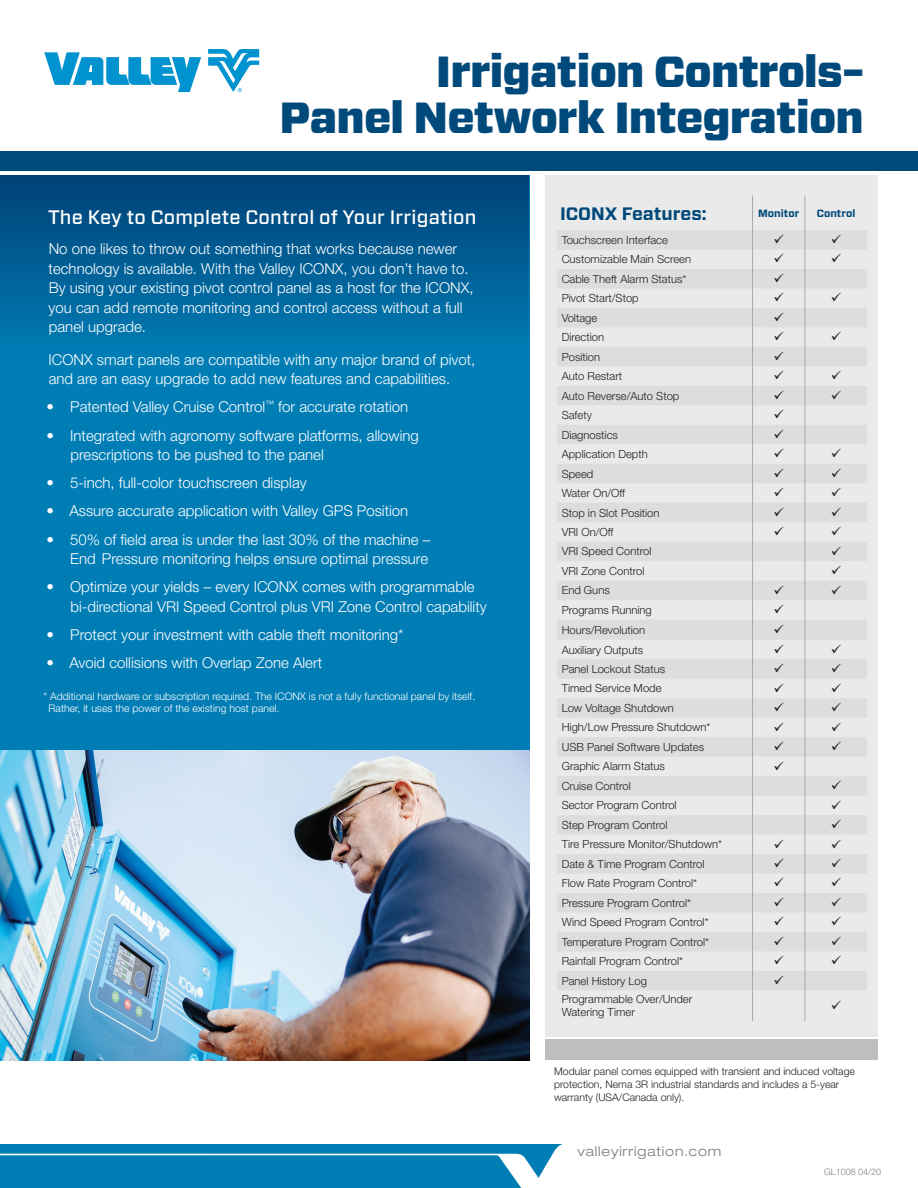
<style>
.page{position:relative;width:918px;height:1188px;background:#fff}
.page>*{position:absolute;margin:0;border:0;box-sizing:border-box;transform-origin:0 0}
.t1{font:900 43.5px/46.5px "Forza";letter-spacing:-.02em;color:#00497b;text-align:right}
.t2{font:500 19.5px "Forza";letter-spacing:.01em;color:#fff}
.t3{font:700 18px "Forza";color:#00497b}
.t4{font:300 15px/19.5px "Helvetica Neue LT Pro";color:#fff}
.t5{font:300 expanded 13.5px "Helvetica Neue LT Pro";letter-spacing:.06em;color:#787b7e}
.t6{font:300 11.25px/13.5px "Helvetica Neue LT Pro";color:#231f20}
.t7{font:300 10.5px/12.6px "Helvetica Neue LT Pro";color:#231f20}
.t8{font:300 10.5px/12.6px "Helvetica Neue LT Pro";color:#fff}
.t9{font:700 10.5px "Forza";color:#00497b}
.t10{font:300 9px "Helvetica Neue LT Pro";color:#808285}
</style>
<div class="page">
<svg style="left:208px;top:49px;width:51px;height:43px"></svg>
<svg style="left:44px;top:52px;width:157px;height:40px"></svg>
<div style="left:0;top:176px;width:529px;height:575px;background:#007db5"></div>
<div style="left:0;top:176px;width:529px;height:179px;background:linear-gradient(to bottom,#004277,#007cb4)"></div>
<div style="left:0;top:152px;width:918px;height:19px;background:#00497b"></div>
<div style="left:546px;top:176px;width:332px;height:861px;background:#eaeaea"></div>
<svg style="left:0;top:1144px;width:563px;height:44px;background:#1789bb"></svg>
<div style="left:546px;top:1040px;width:332px;height:20px;background:#bcbfbe"></div>
<svg style="left:557px;top:230px;width:310px;height:760px;fill:#dedfe1"></svg>
<hr style="left:752px;top:195px;width:1px;height:35px;background:#a8a9ad">
<hr style="left:805px;top:195px;width:1px;height:35px;background:#a8a9ad">
<svg style="left:752px;top:230px;width:1px;height:760px"></svg>
<svg style="left:805px;top:230px;width:1px;height:760px"></svg>
<hr style="left:752px;top:990px;width:1px;height:31px;background:#a8a9ad">
<hr style="left:805px;top:990px;width:1px;height:31px;background:#a8a9ad">
<img style="left:0;top:751px;width:529px;height:309px">
<svg style="left:774px;top:234px;width:10px;height:9px"></svg>
<svg style="left:832px;top:234px;width:9px;height:9px"></svg>
<svg style="left:774px;top:254px;width:10px;height:9px"></svg>
<svg style="left:832px;top:254px;width:9px;height:9px"></svg>
<svg style="left:774px;top:273px;width:10px;height:9px"></svg>
<svg style="left:774px;top:293px;width:10px;height:9px"></svg>
<svg style="left:832px;top:293px;width:9px;height:9px"></svg>
<svg style="left:774px;top:312px;width:10px;height:9px"></svg>
<svg style="left:774px;top:332px;width:10px;height:9px"></svg>
<svg style="left:832px;top:332px;width:9px;height:9px"></svg>
<svg style="left:774px;top:351px;width:10px;height:9px"></svg>
<svg style="left:774px;top:371px;width:10px;height:9px"></svg>
<svg style="left:832px;top:371px;width:9px;height:9px"></svg>
<svg style="left:774px;top:390px;width:10px;height:9px"></svg>
<svg style="left:832px;top:390px;width:9px;height:9px"></svg>
<svg style="left:774px;top:410px;width:10px;height:9px"></svg>
<svg style="left:774px;top:429px;width:10px;height:9px"></svg>
<svg style="left:774px;top:449px;width:10px;height:9px"></svg>
<svg style="left:832px;top:449px;width:9px;height:9px"></svg>
<svg style="left:774px;top:468px;width:10px;height:9px"></svg>
<svg style="left:832px;top:468px;width:9px;height:9px"></svg>
<svg style="left:774px;top:488px;width:10px;height:9px"></svg>
<svg style="left:832px;top:488px;width:9px;height:9px"></svg>
<svg style="left:774px;top:507px;width:10px;height:9px"></svg>
<svg style="left:832px;top:507px;width:9px;height:9px"></svg>
<svg style="left:774px;top:527px;width:10px;height:9px"></svg>
<svg style="left:832px;top:527px;width:9px;height:9px"></svg>
<svg style="left:832px;top:546px;width:9px;height:9px"></svg>
<svg style="left:832px;top:566px;width:9px;height:8px"></svg>
<svg style="left:774px;top:585px;width:10px;height:9px"></svg>
<svg style="left:832px;top:585px;width:9px;height:9px"></svg>
<svg style="left:774px;top:605px;width:10px;height:8px"></svg>
<svg style="left:774px;top:624px;width:10px;height:9px"></svg>
<svg style="left:774px;top:644px;width:10px;height:9px"></svg>
<svg style="left:832px;top:644px;width:9px;height:9px"></svg>
<svg style="left:774px;top:664px;width:10px;height:9px"></svg>
<svg style="left:832px;top:664px;width:9px;height:9px"></svg>
<svg style="left:774px;top:683px;width:10px;height:9px"></svg>
<svg style="left:832px;top:683px;width:9px;height:9px"></svg>
<svg style="left:774px;top:703px;width:10px;height:9px"></svg>
<svg style="left:832px;top:703px;width:9px;height:9px"></svg>
<svg style="left:774px;top:722px;width:10px;height:9px"></svg>
<svg style="left:832px;top:722px;width:9px;height:9px"></svg>
<svg style="left:774px;top:742px;width:10px;height:8px"></svg>
<svg style="left:832px;top:742px;width:9px;height:8px"></svg>
<svg style="left:774px;top:761px;width:10px;height:9px"></svg>
<svg style="left:832px;top:781px;width:9px;height:8px"></svg>
<svg style="left:832px;top:800px;width:9px;height:9px"></svg>
<svg style="left:832px;top:820px;width:9px;height:8px"></svg>
<svg style="left:774px;top:839px;width:10px;height:9px"></svg>
<svg style="left:832px;top:839px;width:9px;height:9px"></svg>
<svg style="left:774px;top:859px;width:10px;height:8px"></svg>
<svg style="left:832px;top:859px;width:9px;height:8px"></svg>
<svg style="left:774px;top:878px;width:10px;height:9px"></svg>
<svg style="left:832px;top:878px;width:9px;height:9px"></svg>
<svg style="left:774px;top:897px;width:10px;height:9px"></svg>
<svg style="left:832px;top:897px;width:9px;height:9px"></svg>
<svg style="left:774px;top:917px;width:10px;height:9px"></svg>
<svg style="left:832px;top:917px;width:9px;height:9px"></svg>
<svg style="left:774px;top:936px;width:10px;height:9px"></svg>
<svg style="left:832px;top:936px;width:9px;height:9px"></svg>
<svg style="left:774px;top:956px;width:10px;height:9px"></svg>
<svg style="left:832px;top:956px;width:9px;height:9px"></svg>
<svg style="left:774px;top:975px;width:10px;height:9px"></svg>
<h1 class="t1" style="left:280px;top:49px;width:586px">Irrigation Controls–<br>Panel Network Integration</h1>
<h2 class="t2" style="left:48px;top:204px;width:430px">The Key to Complete Control of Your Irrigation</h2>
<p class="t3" style="left:560px;top:202px;width:148px">ICONX Features:</p>
<p class="t9" style="left:758px;top:206px;width:43px">Monitor</p>
<p class="t9" style="left:817px;top:206px;width:40px">Control</p>
<p class="t6" style="left:562px;top:233px;width:108px">Touchscreen Interface</p>
<p class="t6" style="left:562px;top:252px;width:131px">Customizable Main Screen</p>
<p class="t6" style="left:562px;top:272px;width:126px">Cable Theft Alarm Status*</p>
<p class="t6" style="left:562px;top:291px;width:79px">Pivot Start/Stop</p>
<p class="t6" style="left:562px;top:311px;width:37px">Voltage</p>
<p class="t6" style="left:562px;top:330px;width:44px">Direction</p>
<p class="t6" style="left:562px;top:350px;width:40px">Position</p>
<p class="t6" style="left:562px;top:369px;width:62px">Auto Restart</p>
<p class="t6" style="left:562px;top:389px;width:119px">Auto Reverse/Auto Stop</p>
<p class="t6" style="left:562px;top:408px;width:32px">Safety</p>
<p class="t6" style="left:562px;top:428px;width:58px">Diagnostics</p>
<p class="t6" style="left:562px;top:447px;width:88px">Application Depth</p>
<p class="t6" style="left:562px;top:467px;width:33px">Speed</p>
<p class="t6" style="left:562px;top:486px;width:65px">Water On/Off</p>
<p class="t6" style="left:562px;top:506px;width:99px">Stop in Slot Position</p>
<p class="t6" style="left:562px;top:525px;width:53px">VRI On/Off</p>
<p class="t6" style="left:562px;top:544px;width:91px">VRI Speed Control</p>
<p class="t6" style="left:562px;top:564px;width:84px">VRI Zone Control</p>
<p class="t6" style="left:562px;top:583px;width:50px">End Guns</p>
<p class="t6" style="left:562px;top:603px;width:92px">Programs Running</p>
<p class="t6" style="left:562px;top:623px;width:85px">Hours/Revolution</p>
<p class="t6" style="left:562px;top:643px;width:83px">Auxiliary Outputs</p>
<p class="t6" style="left:562px;top:662px;width:105px">Panel Lockout Status</p>
<p class="t6" style="left:562px;top:682px;width:101px">Timed Service Mode</p>
<p class="t6" style="left:562px;top:701px;width:114px">Low Voltage Shutdown</p>
<p class="t6" style="left:562px;top:720px;width:150px">High/Low Pressure Shutdown*</p>
<p class="t6" style="left:562px;top:740px;width:144px">USB Panel Software Updates</p>
<p class="t6" style="left:562px;top:759px;width:105px">Graphic Alarm Status</p>
<p class="t6" style="left:562px;top:779px;width:71px">Cruise Control</p>
<p class="t6" style="left:562px;top:798px;width:117px">Sector Program Control</p>
<p class="t6" style="left:562px;top:818px;width:107px">Step Program Control</p>
<p class="t6" style="left:562px;top:837px;width:162px">Tire Pressure Monitor/Shutdown*</p>
<p class="t6" style="left:562px;top:857px;width:144px">Date &amp; Time Program Control</p>
<p class="t6" style="left:562px;top:876px;width:137px">Flow Rate Program Control*</p>
<p class="t6" style="left:562px;top:896px;width:131px">Pressure Program Control*</p>
<p class="t6" style="left:562px;top:915px;width:148px">Wind Speed Program Control*</p>
<p class="t6" style="left:562px;top:935px;width:149px">Temperature Program Control*</p>
<p class="t6" style="left:562px;top:954px;width:123px">Rainfall Program Control*</p>
<p class="t6" style="left:562px;top:974px;width:87px">Panel History Log</p>
<p class="t6" style="left:562px;top:992px;width:132px">Programmable Over/Under<br>Watering Timer</p>
<p class="t4" style="left:49px;top:239px;width:427px">No one likes to throw out something that works because newer technology is available. With the Valley ICONX, you don’t have to.<br>By using your existing pivot control panel as a host for the ICONX, you can add remote monitoring and control access without a full panel upgrade.</p>
<p class="t4" style="left:49px;top:349px;width:428px">ICONX smart panels are compatible with any major brand of pivot, and are an easy upgrade to add new features and capabilities.</p>
<p class="t4" style="left:47px;top:397px;width:363px">• Patented Valley Cruise Control<sup>™</sup> for accurate rotation</p>
<p class="t4" style="left:70px;top:425px;width:350px;text-indent:-24px">• Integrated with agronomy software platforms, allowing prescriptions to be pushed to the panel</p>
<p class="t4" style="left:47px;top:473px;width:262px">• 5-inch, full-color touchscreen display</p>
<p class="t4" style="left:47px;top:501px;width:363px">• Assure accurate application with Valley GPS Position</p>
<p class="t4" style="left:47px;top:529px;width:385px;text-align:right">• 50% of field area is under the last 30% of the machine –<br>End Pressure monitoring helps ensure optimal pressure</p>
<p class="t4" style="left:70px;top:577px;width:418px;text-indent:-24px">• Optimize your yields – every ICONX comes with programmable bi-directional VRI Speed Control plus VRI Zone Control capability</p>
<p class="t4" style="left:47px;top:624px;width:358px">• Protect your investment with cable theft monitoring*</p>
<p class="t4" style="left:47px;top:653px;width:277px">• Avoid collisions with Overlap Zone Alert</p>
<p class="t8" style="left:49px;top:690px;width:428px;text-indent:-5px">* Additional hardware or subscription required. The ICONX is not a fully functional panel by itself.<br>Rather, it uses the power of the existing host panel.</p>
<p class="t7" style="left:554px;top:1065px;width:302px">Modular panel comes equipped with transient and induced voltage protection, Nema 3R industrial standards and includes a 5-year warranty (USA/Canada only).</p>
<p class="t5" style="left:578px;top:1143px;width:145px">valleyirrigation.com</p>
<p class="t10" style="left:824px;top:1166px;width:59px">GL1008 04/20</p>
</div>
